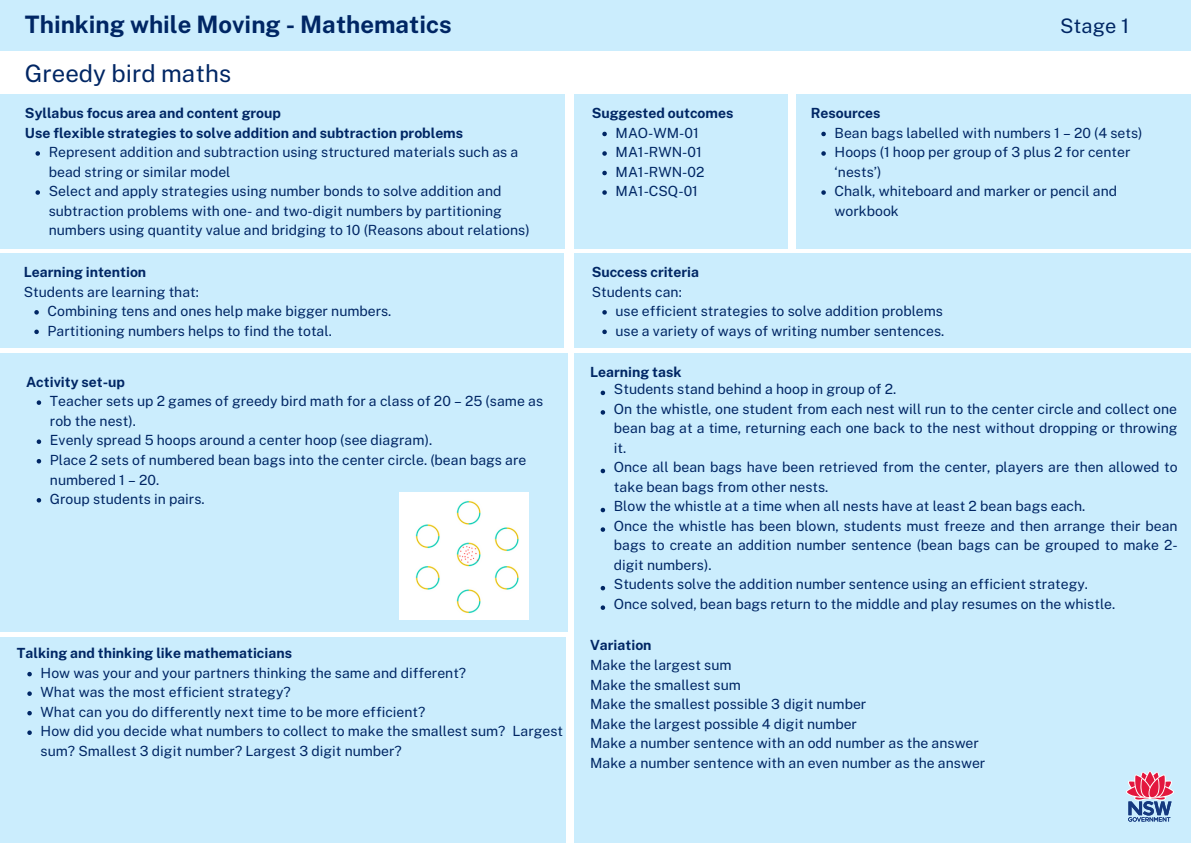
<style>
.page{position:relative;width:1191px;height:843px;background:#fff}
.page>*{position:absolute;margin:0;border:0;box-sizing:border-box;transform-origin:0 0}
.t1{font:700 24px "Public Sans";color:#002664}
.t2{font:24px "Public Sans";color:#002664}
.t3{font:20px "Public Sans";color:#002664}
.t4{font:14px/19.5px "Public Sans";color:#002664}
.t5{font:700 14px/19.5px "Public Sans";color:#002664}
</style>
<div class="page">
<div style="left:0;top:0;width:1190px;height:50px;background:#cbedfd"></div>
<div style="left:0;top:94px;width:565px;height:154px;background:#cbedfd"></div>
<div style="left:574px;top:94px;width:213px;height:154px;background:#cbedfd"></div>
<div style="left:796px;top:94px;width:394px;height:154px;background:#cbedfd"></div>
<div style="left:0;top:253px;width:563px;height:95px;background:#cbedfd"></div>
<div style="left:574px;top:253px;width:616px;height:95px;background:#cbedfd"></div>
<div style="left:0;top:353px;width:567px;height:278px;background:#cbedfd"></div>
<div style="left:574px;top:353px;width:616px;height:489px;background:#cbedfd"></div>
<svg style="left:600px;top:390px;width:5px;height:5px"></svg>
<svg style="left:600px;top:410px;width:5px;height:4px"></svg>
<svg style="left:600px;top:468px;width:5px;height:5px"></svg>
<svg style="left:600px;top:507px;width:5px;height:5px"></svg>
<svg style="left:600px;top:527px;width:5px;height:4px"></svg>
<svg style="left:600px;top:585px;width:5px;height:5px"></svg>
<svg style="left:600px;top:605px;width:5px;height:4px"></svg>
<div style="left:0;top:637px;width:565px;height:205px;background:#cbedfd"></div>
<svg style="left:27px;top:671px;width:5px;height:5px"></svg>
<svg style="left:27px;top:691px;width:5px;height:4px"></svg>
<svg style="left:27px;top:710px;width:5px;height:5px"></svg>
<svg style="left:27px;top:730px;width:5px;height:4px"></svg>
<svg style="left:1126px;top:771px;width:47px;height:50px"></svg>
<img style="left:399px;top:492px;width:129px;height:127px">
<svg style="left:37px;top:400px;width:4px;height:5px"></svg>
<svg style="left:37px;top:439px;width:4px;height:5px"></svg>
<svg style="left:37px;top:459px;width:4px;height:4px"></svg>
<svg style="left:37px;top:498px;width:4px;height:4px"></svg>
<svg style="left:34px;top:310px;width:5px;height:4px"></svg>
<svg style="left:34px;top:329px;width:5px;height:5px"></svg>
<svg style="left:35px;top:151px;width:5px;height:5px"></svg>
<svg style="left:35px;top:190px;width:5px;height:5px"></svg>
<svg style="left:602px;top:132px;width:4px;height:4px"></svg>
<svg style="left:602px;top:151px;width:4px;height:5px"></svg>
<svg style="left:602px;top:171px;width:4px;height:4px"></svg>
<svg style="left:602px;top:190px;width:4px;height:5px"></svg>
<svg style="left:821px;top:132px;width:4px;height:4px"></svg>
<svg style="left:821px;top:151px;width:4px;height:5px"></svg>
<svg style="left:821px;top:190px;width:4px;height:5px"></svg>
<svg style="left:602px;top:310px;width:4px;height:4px"></svg>
<svg style="left:602px;top:329px;width:4px;height:5px"></svg>
<h1 class="t1" style="left:25px;top:10px;width:428px">Thinking while Moving - Mathematics</h1>
<h2 class="t3" style="left:1059px;top:14px;width:71px">Stage 1</h2>
<h1 class="t2" style="left:25px;top:59px;width:208px">Greedy bird maths</h1>
<p class="t5" style="left:25px;top:103px;width:439px">Syllabus focus area and content group<br>Use flexible strategies to solve addition and subtraction problems</p>
<p class="t4" style="left:49px;top:142px;width:482px">Represent addition and subtraction using structured materials such as a bead string or similar model<br>Select and apply strategies using number bonds to solve addition and subtraction problems with one- and two-digit numbers by partitioning numbers using quantity value and bridging to 10 (Reasons about relations)</p>
<p class="t5" style="left:24px;top:262px;width:124px">Learning intention</p>
<p class="t4" style="left:24px;top:281px;width:177px">Students are learning that:</p>
<p class="t4" style="left:48px;top:301px;width:345px">Combining tens and ones help make bigger numbers.<br>Partitioning numbers helps to find the total.</p>
<p class="t5" style="left:26px;top:372px;width:100px">Activity set-up</p>
<p class="t4" style="left:50px;top:391px;width:494px">Teacher sets up 2 games of greedy bird math for a class of 20 – 25 (same as rob the nest).<br>Evenly spread 5 hoops around a center hoop (see diagram).<br>Place 2 sets of numbered bean bags into the center circle. (bean bags are numbered 1 – 20.<br>Group students in pairs.</p>
<p class="t5" style="left:17px;top:643px;width:277px">Talking and thinking like mathematicians</p>
<p class="t4" style="left:41px;top:662px;width:524px">How was your and your partners thinking the same and different?<br>What was the most efficient strategy?<br>What can you do differently next time to be more efficient?<br>How did you decide what numbers to collect to make the smallest sum? Largest sum? Smallest 3 digit number? Largest 3 digit number?</p>
<p class="t5" style="left:591px;top:103px;width:143px">Suggested outcomes</p>
<p class="t4" style="left:615px;top:123px;width:90px">MAO-WM-01<br>MA1-RWN-01<br>MA1-RWN-02<br>MA1-CSQ-01</p>
<p class="t5" style="left:591px;top:262px;width:109px">Success criteria</p>
<p class="t4" style="left:591px;top:281px;width:91px">Students can:</p>
<p class="t5" style="left:810px;top:103px;width:71px">Resources</p>
<p class="t4" style="left:834px;top:123px;width:309px">Bean bags labelled with numbers 1 – 20 (4 sets)<br>Hoops (1 hoop per group of 3 plus 2 for center ‘nests’)<br>Chalk, whiteboard and marker or pencil and workbook</p>
<p class="t4" style="left:615px;top:301px;width:330px">use efficient strategies to solve addition problems use a variety of ways of writing number sentences.</p>
<p class="t5" style="left:590px;top:362px;width:93px">Learning task</p>
<p class="t4" style="left:614px;top:379px;width:565px">Students stand behind a hoop in group of 2.<br>On the whistle, one student from each nest will run to the center circle and collect one bean bag at a time, returning each one back to the nest without dropping or throwing it.<br>Once all bean bags have been retrieved from the center, players are then allowed to take bean bags from other nests.<br>Blow the whistle at a time when all nests have at least 2 bean bags each.<br>Once the whistle has been blown, students must freeze and then arrange their bean bags to create an addition number sentence (bean bags can be grouped to make 2- digit numbers).<br>Students solve the addition number sentence using an efficient strategy.<br>Once solved, bean bags return to the middle and play resumes on the whistle.</p>
<p class="t5" style="left:590px;top:635px;width:63px">Variation</p>
<p class="t4" style="left:590px;top:655px;width:396px">Make the largest sum<br>Make the smallest sum<br>Make the smallest possible 3 digit number<br>Make the largest possible 4 digit number<br>Make a number sentence with an odd number as the answer Make a number sentence with an even number as the answer</p>
</div>
